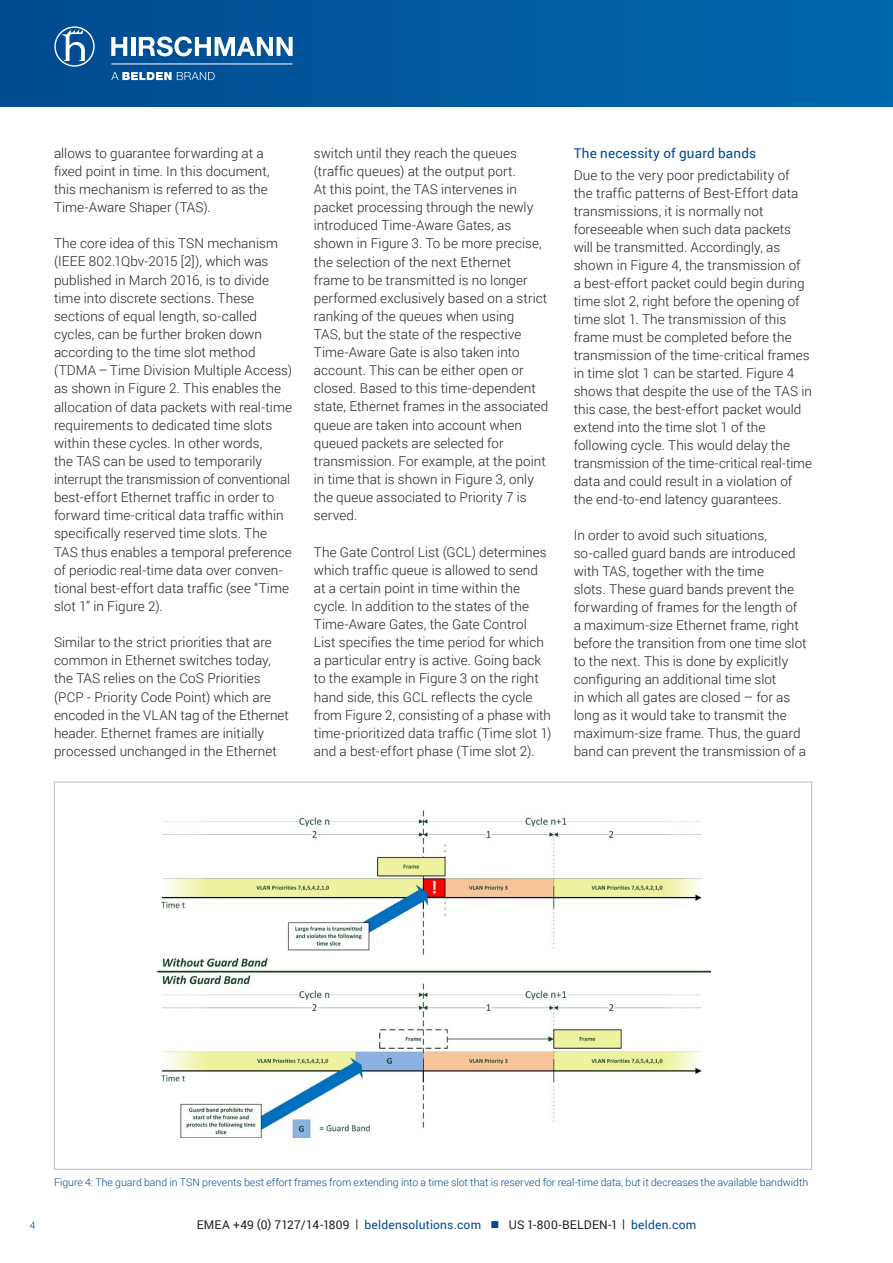
<style>
.page{position:relative;width:893px;height:1263px;background:#fff}
.page>*{position:absolute;margin:0;border:0;box-sizing:border-box;transform-origin:0 0}
.t1{font:300 13.5px/18.1px "Roboto";letter-spacing:.005em;color:#231f20}
.t2{font:13.5px "Roboto";letter-spacing:.015em;color:#014990}
.t3{font:12px "Roboto";letter-spacing:.02em;color:#231f20}
.t4{font:300 10.5px "Roboto";color:#014990}
.t5{font:300 10.5px "Helvetica Neue";color:#014990}
.s1{color:#014990}
</style>
<div class="page">
<div style="left:0;top:0;width:893px;height:106px;background:linear-gradient(to right,#024a90,#0068ac)"></div>
<svg style="left:111px;top:72px;width:104px;height:8px"></svg>
<svg style="left:111px;top:37px;width:16px;height:19px"></svg>
<hr style="left:131px;top:37px;width:4px;height:19px;background:#fff">
<svg style="left:54px;top:26px;width:41px;height:41px;background:#4078ae"></svg>
<svg style="left:139px;top:36px;width:154px;height:20px"></svg>
<hr style="left:111px;top:64px;width:181px;height:1px;background:#fff">
<img style="left:157px;top:810px;width:553px;height:328px">
<p class="t1" style="left:54px;top:143px;width:217px">allows to guarantee forwarding at a fixed point in time. In this document, this mechanism is referred to as the Time-Aware Shaper (TAS).</p>
<p class="t1" style="left:54px;top:234px;width:239px">The core idea of this TSN mechanism (IEEE 802.1Qbv-2015 [2]), which was published in March 2016, is to divide time into discrete sections. These sections of equal length, so-called cycles, can be further broken down according to the time slot method (TDMA – Time Division Multiple Access) as shown in Figure 2. This enables the allocation of data packets with real-time requirements to dedicated time slots within these cycles. In other words,<br>the TAS can be used to temporarily interrupt the transmission of conventional best-effort Ethernet traffic in order to forward time-critical data traffic within specifically reserved time slots. The TAS thus enables a temporal preference of periodic real-time data over conven&shy;tional best-effort data traffic (see “Time slot 1” in Figure 2).</p>
<p class="t1" style="left:54px;top:633px;width:236px">Similar to the strict priorities that are common in Ethernet switches today, the TAS relies on the CoS Priorities (PCP - Priority Code Point) which are encoded in the VLAN tag of the Ethernet header. Ethernet frames are initially processed unchanged in the Ethernet</p>
<p class="t1" style="left:314px;top:143px;width:236px">switch until they reach the queues (traffic queues) at the output port.<br>At this point, the TAS intervenes in packet processing through the newly introduced Time-Aware Gates, as shown in Figure 3. To be more precise, the selection of the next Ethernet frame to be transmitted is no longer performed exclusively based on a strict ranking of the queues when using<br>TAS, but the state of the respective Time-Aware Gate is also taken into account. This can be either open or closed. Based to this time-dependent state, Ethernet frames in the associated queue are taken into account when queued packets are selected for transmission. For example, at the point in time that is shown in Figure 3, only the queue associated to Priority 7 is served.</p>
<p class="t1" style="left:314px;top:542px;width:239px">The Gate Control List (GCL) determines which traffic queue is allowed to send at a certain point in time within the cycle. In addition to the states of the Time-Aware Gates, the Gate Control List specifies the time period for which a particular entry is active. Going back to the example in Figure 3 on the right hand side, this GCL reflects the cycle from Figure 2, consisting of a phase with time-prioritized data traffic (Time slot 1) and a best-effort phase (Time slot 2).</p>
<p class="t2" style="left:574px;top:143px;width:184px">The necessity of guard bands</p>
<p class="t1" style="left:574px;top:166px;width:240px">Due to the very poor predictability of the traffic patterns of Best-Effort data transmissions, it is normally not foreseeable when such data packets will be transmitted. Accordingly, as shown in Figure 4, the transmission of<br>a best-effort packet could begin during time slot 2, right before the opening of time slot 1. The transmission of this frame must be completed before the transmission of the time-critical frames in time slot 1 can be started. Figure 4 shows that despite the use of the TAS in this case, the best-effort packet would extend into the time slot 1 of the following cycle. This would delay the transmission of the time-critical real-time data and could result in a violation of the end-to-end latency guarantees.</p>
<p class="t1" style="left:574px;top:526px;width:234px">In order to avoid such situations, so-called guard bands are introduced with TAS, together with the time<br>slots. These guard bands prevent the forwarding of frames for the length of a maximum-size Ethernet frame, right before the transition from one time slot to the next. This is done by explicitly configuring an additional time slot<br>in which all gates are closed – for as long as it would take to transmit the maximum-size frame. Thus, the guard band can prevent the transmission of a</p>
<p class="t4" style="left:54px;top:1175px;width:756px">Figure 4: The guard band in TSN prevents best effort frames from extending into a time slot that is reserved for real-time data, but it decreases the available bandwidth</p>
<p class="t5" style="left:30px;top:1219px;width:7px">4</p>
<p class="t3" style="left:197px;top:1216px;width:501px">EMEA +49 (0) 7127/14-1809 | <span class="s1">beldensolutions.com</span> <span class="s1">■</span> US 1-800-BELDEN-1 | <span class="s1">belden.com</span></p>
</div>
